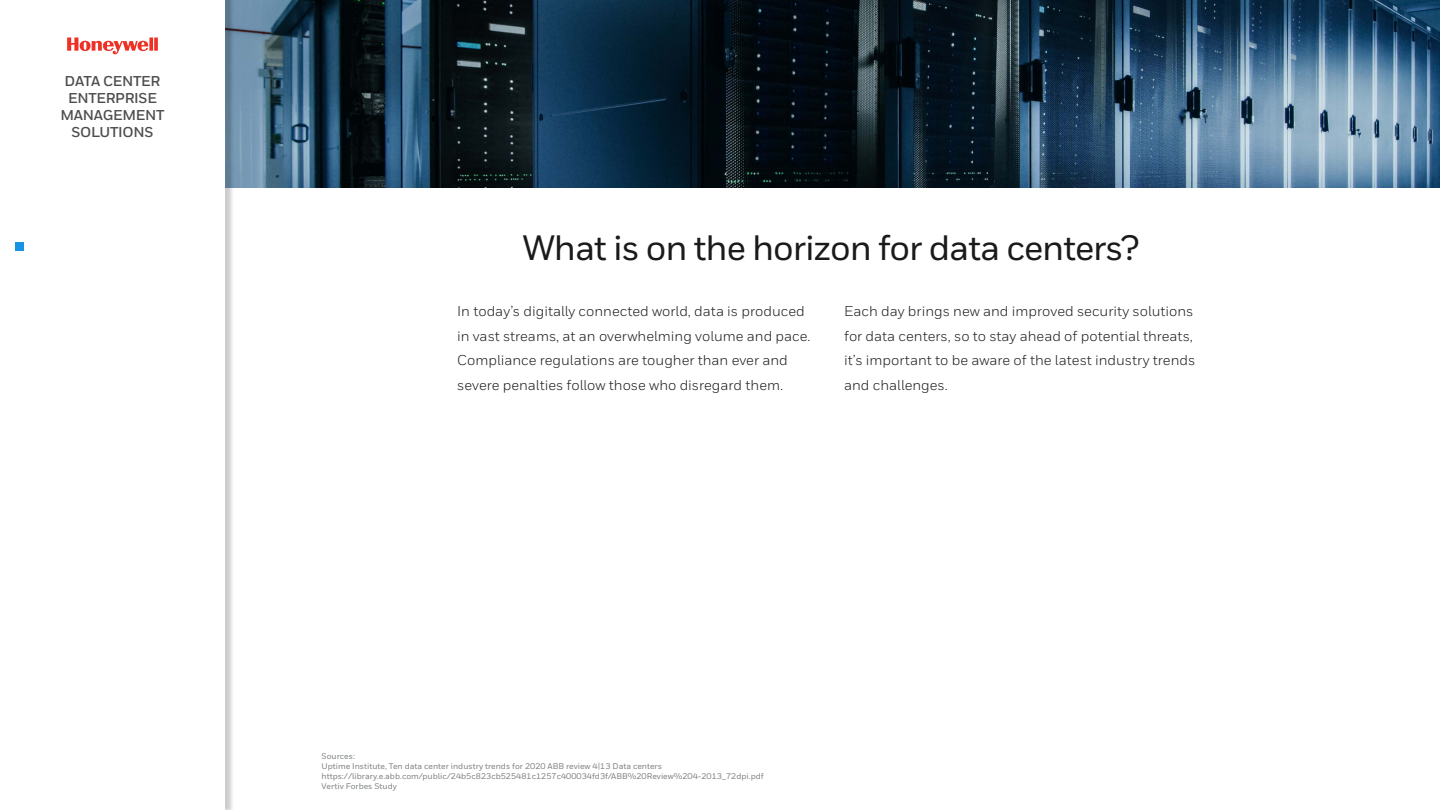
<style>
.page{position:relative;width:1440px;height:810px;background:#fff}
.page>*{position:absolute;margin:0;border:0;box-sizing:border-box;transform-origin:0 0}
.t1{font:500 35.25px "Honeywell Sans";letter-spacing:-.03em;color:#1a1a1a}
.t2{font:14.25px/24.8px "Honeywell Sans";color:#1a1a1a}
.t3{font:700 14.25px/17.1px "Honeywell Sans";letter-spacing:-.02em;color:#4d4d4d;text-align:center}
.t4{font:500 8.25px/9.9px "Honeywell Sans";color:#7d8082}
</style>
<div class="page">
<img style="left:234px;top:0;width:1206px;height:188px">
<div style="left:1px;top:0;width:233px;height:810px;background:#000;opacity:.2"></div>
<div style="left:0;top:0;width:225px;height:810px;background:#fff"></div>
<svg style="left:67px;top:38px;width:91px;height:17px"></svg>
<div style="left:15px;top:242px;width:9px;height:9px;background:#1792e5"></div>
<p class="t3" style="left:60px;top:73px;width:106px">DATA CENTER<br>ENTERPRISE<br>MANAGEMENT<br>SOLUTIONS</p>
<h1 class="t1" style="left:523px;top:226px;width:618px">What is on the horizon for data centers?</h1>
<p class="t2" style="left:457px;top:299px;width:355px">In today’s digitally connected world, data is produced in vast streams, at an overwhelming volume and pace.<br>Compliance regulations are tougher than ever and severe penalties follow those who disregard them.</p>
<p class="t2" style="left:844px;top:299px;width:353px">Each day brings new and improved security solutions for data centers, so to stay ahead of potential threats, it’s important to be aware of the latest industry trends and challenges.</p>
<p class="t4" style="left:322px;top:752px;width:444px">Sources:<br>Uptime Institute, Ten data center industry trends for 2020 ABB review 4|13 Data centers https://library.e.abb.com/public/24b5c823cb525481c1257c400034fd3f/ABB%20Review%204-2013_72dpi.pdf Vertiv Forbes Study</p>
</div>
